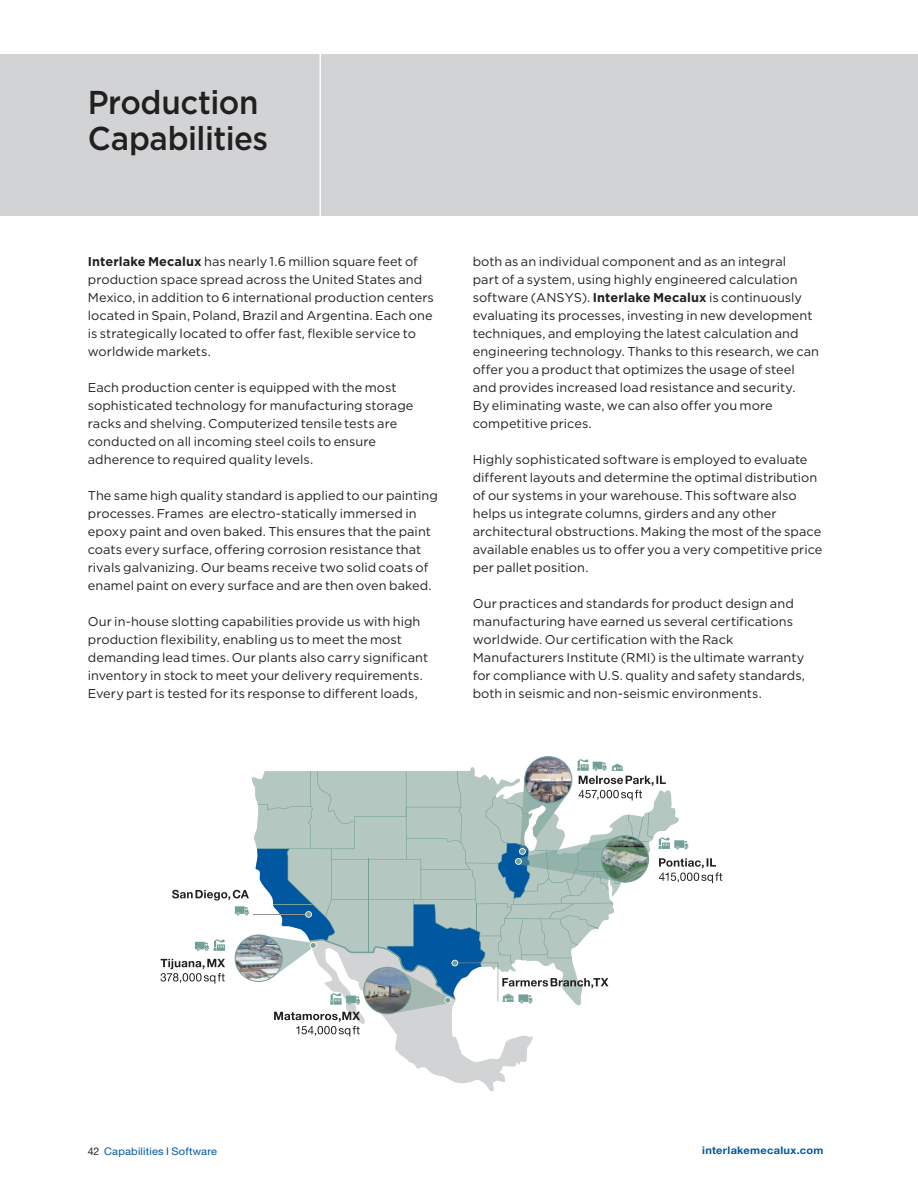
<style>
.page{position:relative;width:918px;height:1188px;background:#fff}
.page>*{position:absolute;margin:0;border:0;box-sizing:border-box;transform-origin:0 0}
.t1{font:500 33px/36px "Gotham";letter-spacing:-.015em;color:#231f20;scale:.95 1}
.t2{font:12.75px/18px "Gotham";letter-spacing:.005em;color:#231f20}
.t3{font:10.5px "Helvetica Neue LT Std";letter-spacing:.015em;color:#0058a0;scale:1.05 1}
.t4{font:700 10.5px "Helvetica Neue LT Std";letter-spacing:.025em;color:#0058a0;scale:1.05 1}
.s1{font-weight:700}
.s2{color:#231f20}
</style>
<div class="page">
<svg style="left:395px;top:1037px;width:138px;height:55px"></svg>
<hr style="left:253px;top:914px;width:55px;height:1px;background:#909295">
<img style="left:235px;top:935px;width:47px;height:46px;border-radius:23px">
<svg style="left:172px;top:890px;width:77px;height:25px"></svg>
<svg style="left:195px;top:939px;width:30px;height:12px"></svg>
<svg style="left:160px;top:959px;width:65px;height:25px"></svg>
<svg style="left:255px;top:759px;width:467px;height:278px"></svg>
<div style="left:0;top:54px;width:918px;height:162px;background:#d1d3d4"></div>
<hr style="left:319px;top:45px;width:2px;height:174px;background:#fff">
<h1 class="t1" style="left:88px;top:84px;width:192px">Production<br>Capabilities</h1>
<p class="t2" style="left:88px;top:252px;width:348px"><span class="s1">Interlake Mecalux</span> has nearly 1.6 million square feet of production space spread across the United States and Mexico, in addition to 6 international production centers located in Spain, Poland, Brazil and Argentina. Each one is strategically located to offer fast, flexible service to worldwide markets.</p>
<p class="t2" style="left:88px;top:378px;width:327px">Each production center is equipped with the most sophisticated technology for manufacturing storage racks and shelving. Computerized tensile tests are conducted on all incoming steel coils to ensure adherence to required quality levels.</p>
<p class="t2" style="left:88px;top:486px;width:352px">The same high quality standard is applied to our painting processes. Frames are electro-statically immersed in epoxy paint and oven baked. This ensures that the paint coats every surface, offering corrosion resistance that rivals galvanizing. Our beams receive two solid coats of enamel paint on every surface and are then oven baked.</p>
<p class="t2" style="left:88px;top:612px;width:342px">Our in-house slotting capabilities provide us with high production flexibility, enabling us to meet the most demanding lead times. Our plants also carry significant inventory in stock to meet your delivery requirements.<br>Every part is tested for its response to different loads,</p>
<p class="t2" style="left:473px;top:252px;width:348px">both as an individual component and as an integral<br>part of a system, using highly engineered calculation software (ANSYS). <span class="s1">Interlake Mecalux</span> is continuously evaluating its processes, investing in new development techniques, and employing the latest calculation and engineering technology. Thanks to this research, we can offer you a product that optimizes the usage of steel and provides increased load resistance and security.<br>By eliminating waste, we can also offer you more competitive prices.</p>
<p class="t2" style="left:473px;top:450px;width:351px">Highly sophisticated software is employed to evaluate different layouts and determine the optimal distribution of our systems in your warehouse. This software also helps us integrate columns, girders and any other architectural obstructions. Making the most of the space available enables us to offer you a very competitive price per pallet position.</p>
<p class="t2" style="left:473px;top:594px;width:334px">Our practices and standards for product design and manufacturing have earned us several certifications worldwide. Our certification with the Rack Manufacturers Institute (RMI) is the ultimate warranty for compliance with U.S. quality and safety standards, both in seismic and non-seismic environments.</p>
<p class="t3" style="left:88px;top:1145px;width:125px"><span class="s2">42</span> Capabilities I Software</p>
<p class="t4" style="left:702px;top:1144px;width:117px">interlakemecalux.com</p>
</div>
